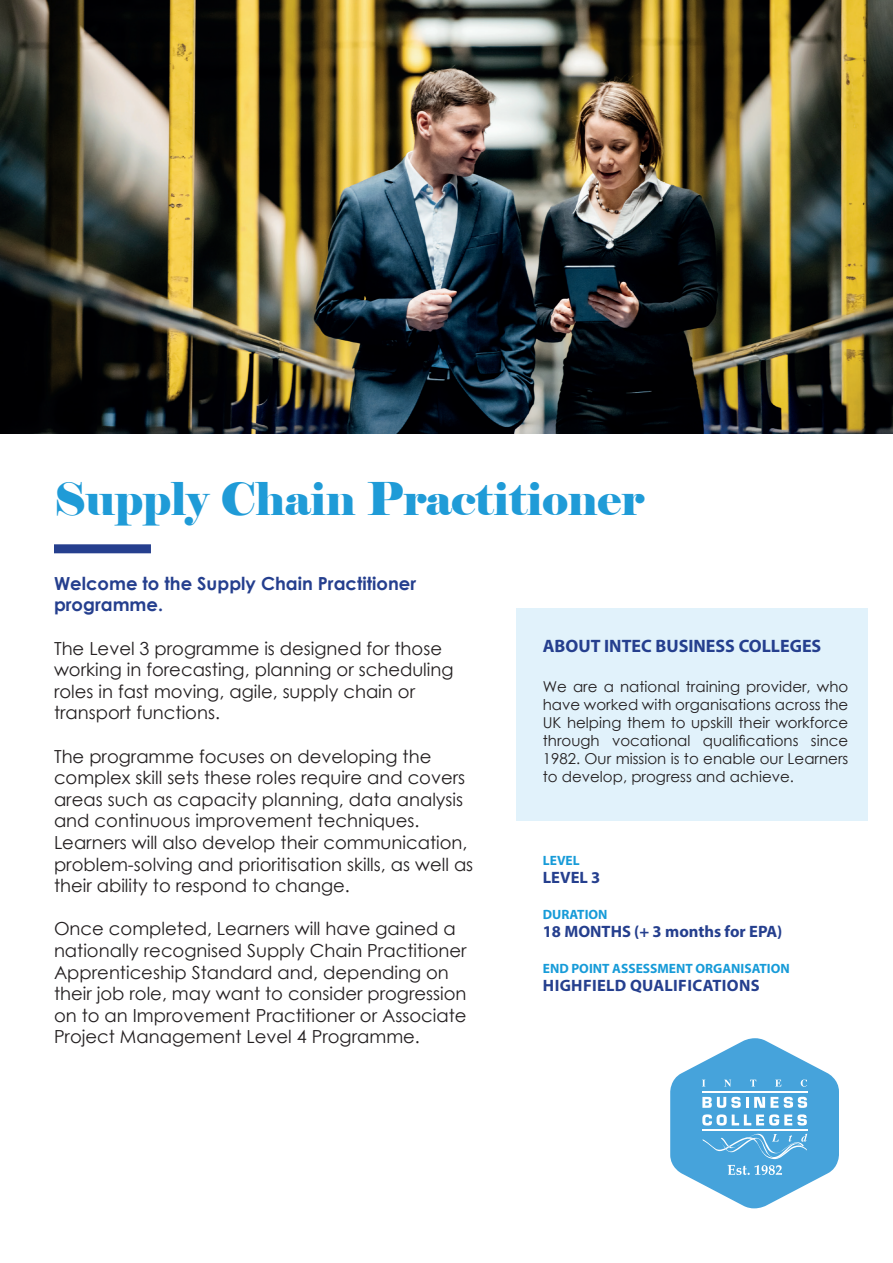
<style>
.page{position:relative;width:893px;height:1263px;background:#fff}
.page>*{position:absolute;margin:0;border:0;box-sizing:border-box;transform-origin:0 0}
.t1{font:45px "Elephant";color:#1f9bd7}
.t2{font:18px/21.6px "Century Gothic";color:#231f20}
.t3{font:700 18px/21.6px "Century Gothic";color:#253f8e}
.t4{font:700 18px "Myriad Pro";color:#253f8e}
.t5{font:700 16.5px "Myriad Pro";letter-spacing:.005em;color:#253f8e}
.t6{font:15px/18px "Century Gothic";color:#231f20;text-align:justify}
.t7{font:700 13.5px "Myriad Pro";color:#179bd8}
</style>
<div class="page">
<img style="left:0;top:0;width:893px;height:434px">
<div style="left:516px;top:609px;width:351px;height:212px;background:#e1f2fb"></div>
<svg style="left:670px;top:1038px;width:169px;height:170px"></svg>
<div style="left:54px;top:544px;width:97px;height:9px;background:#253f8e"></div>
<h1 class="t1" style="left:54px;top:471px;width:592px">Supply Chain Practitioner</h1>
<p class="t3" style="left:54px;top:572px;width:364px">Welcome to the Supply Chain Practitioner programme.</p>
<p class="t2" style="left:54px;top:637px;width:401px">The Level 3 programme is designed for those working in forecasting, planning or scheduling roles in fast moving, agile, supply chain or transport functions.</p>
<p class="t2" style="left:54px;top:745px;width:421px">The programme focuses on developing the complex skill sets these roles require and covers areas such as capacity planning, data analysis and continuous improvement techniques.<br>Learners will also develop their communication, problem-solving and prioritisation skills, as well as their ability to respond to change.</p>
<p class="t2" style="left:54px;top:918px;width:414px">Once completed, Learners will have gained a nationally recognised Supply Chain Practitioner Apprenticeship Standard and, depending on their job role, may want to consider progression on to an Improvement Practitioner or Associate Project Management Level 4 Programme.</p>
<p class="t4" style="left:543px;top:634px;width:280px">ABOUT INTEC BUSINESS COLLEGES</p>
<p class="t6" style="left:543px;top:677px;width:307px">We are a national training provider, who have worked with organisations across the UK helping them to upskill their workforce through vocational qualifications since 1982. Our mission is to enable our Learners to develop, progress and achieve.</p>
<p class="t7" style="left:543px;top:852px;width:38px">LEVEL</p>
<p class="t5" style="left:543px;top:867px;width:59px">LEVEL 3</p>
<p class="t7" style="left:543px;top:906px;width:66px">DURATION</p>
<p class="t5" style="left:543px;top:921px;width:241px">18 MONTHS (+ 3 months for EPA)</p>
<p class="t7" style="left:543px;top:960px;width:248px">END POINT ASSESSMENT ORGANISATION</p>
<p class="t5" style="left:543px;top:975px;width:218px">HIGHFIELD QUALIFICATIONS</p>
</div>
